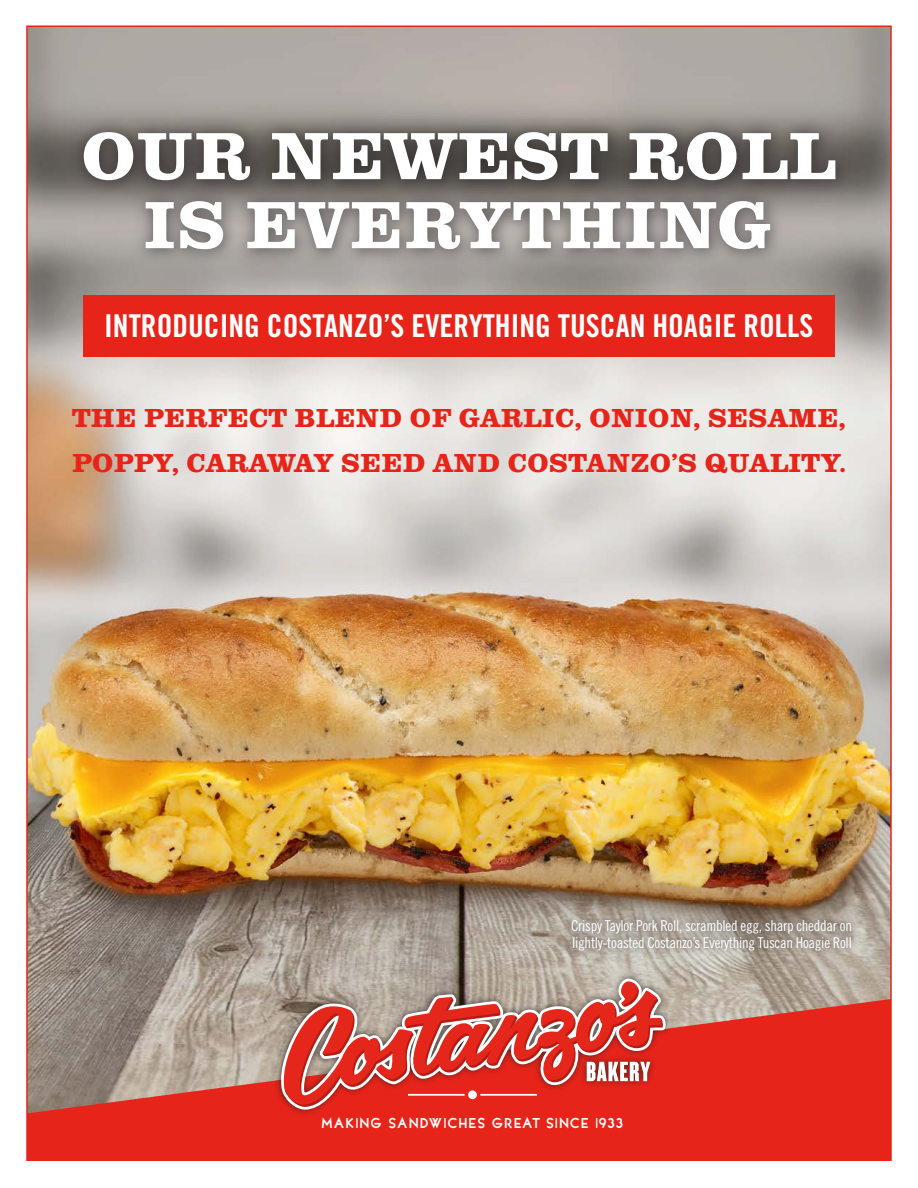
<style>
.page{position:relative;width:918px;height:1188px;background:#fff}
.page>*{position:absolute;margin:0;border:0;box-sizing:border-box;transform-origin:0 0}
.t1{font:800 69px/69px "Clarendon T";letter-spacing:.02em;color:#fff;text-align:center}
.t2{font:31.5px "Trade Gothic Bold Cond Twenty";color:#fff}
.t3{font:800 27px/45px "Clarendon T";letter-spacing:.02em;color:#e72419}
.t4{font:15.75px "Lionel Text Diesel";letter-spacing:.1em;color:#fff}
.t5{font:15px/16.5px "Trade Gothic LT Std Cn 18";letter-spacing:-.02em;color:#fff}
</style>
<div class="page">
<img style="left:29px;top:29px;width:860px;height:970px">
<svg style="left:27px;top:999px;width:864px;height:162px;background:#d4473b"></svg>
<div style="left:274px;top:972px;width:399px;height:144px;background:#231f20;opacity:.75"></div>
<svg style="left:278px;top:978px;width:389px;height:133px;background:#d26258"></svg>
<div style="left:65px;top:114px;width:789px;height:154px;background:#231f20;opacity:.4"></div>
<div style="left:83px;top:295px;width:752px;height:62px;background:#e72419"></div>
<div style="left:563px;top:911px;width:298px;height:49px;background:#231f20;opacity:.8"></div>
<h1 class="t1" style="left:81px;top:121px;width:755px">OUR NEWEST ROLL<br>IS EVERYTHING</h1>
<h2 class="t2" style="left:104px;top:306px;width:711px">INTRODUCING COSTANZO’S EVERYTHING TUSCAN HOAGIE ROLLS</h2>
<h3 class="t3" style="left:72px;top:395px;width:775px">THE PERFECT BLEND OF GARLIC, ONION, SESAME,<br>POPPY, CARAWAY SEED AND COSTANZO’S QUALITY.</h3>
<p class="t5" style="left:571px;top:917px;width:282px">Crispy Taylor Pork Roll, scrambled egg, sharp cheddar on lightly-toasted Costanzo’s Everything Tuscan Hoagie Roll</p>
<p class="t4" style="left:322px;top:1115px;width:303px">MAKING SANDWICHES GREAT SINCE 1933</p>
</div>
